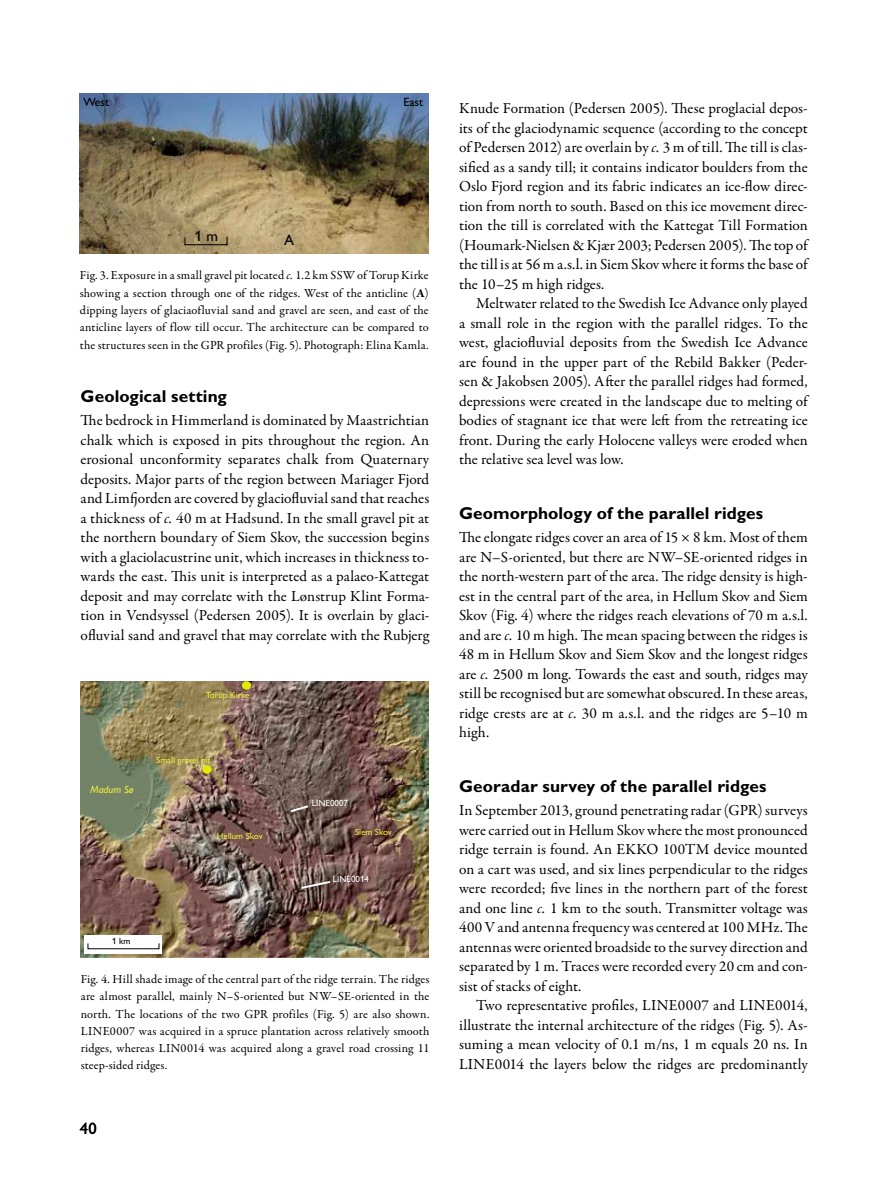
<style>
.page{position:relative;width:893px;height:1191px;background:#fff}
.page>*{position:absolute;margin:0;border:0;box-sizing:border-box;transform-origin:0 0}
.t1{font:700 17.25px "Gill Sans Alt One";letter-spacing:.005em;color:#000}
.t2{font:16.5px "Gill Sans Alt One";color:#000}
.t3{font:15.3px/19.5px "Garamond Premr Pro";color:#000;text-align:justify}
.t4{font:15px "Gill Sans Alt One";color:#000}
.t5{font:12.3px/17.2px "Garamond Premr Pro";letter-spacing:.01em;color:#000;text-align:justify}
.t6{font:12px "Gill Sans Alt One";color:#000}
.t7{font:italic 10.5px "Gill Sans Alt One";color:#ecef3d}
.t8{font:9px "Gill Sans Alt One";color:#ecef3d}
.t9{font:9px "Gill Sans Alt One";color:#fff}
.t10{font:9px "Gill Sans Alt One";color:#000}
.s1{font-style:italic}
.s2{font-weight:700}
</style>
<div class="page">
<img style="left:80px;top:94px;width:349px;height:159px">
<svg style="left:184px;top:236px;width:44px;height:10px"></svg>
<img style="left:81px;top:681px;width:348px;height:276px">
<svg style="left:289px;top:804px;width:43px;height:86px"></svg>
<div style="left:242px;top:681px;width:9px;height:8px;border:3px solid #e4eb00;border-radius:50%"></div>
<div style="left:203px;top:765px;width:9px;height:8px;border:3px solid #e4eb00;border-radius:50%"></div>
<div style="left:84px;top:934px;width:78px;height:19px;background:#fff"></div>
<p class="t6" style="left:83px;top:94px;width:27px">West</p>
<p class="t6" style="left:403px;top:94px;width:21px">East</p>
<p class="t4" style="left:195px;top:226px;width:25px">1 m</p>
<p class="t4" style="left:284px;top:230px;width:12px">A</p>
<p class="t5" style="left:80px;top:267px;width:350px">Fig. 3. Exposure in a small gravel pit located <span class="s1">c.</span> 1.2 km SSW of Torup Kirke showing a section through one of the ridges. West of the anticline (<span class="s2">A</span>) dipping layers of glaciaofluvial sand and gravel are seen, and east of the anticline layers of flow till occur. The architecture can be compared to the structures seen in the GPR profiles (Fig. 5). Photograph: Elina Kamla.</p>
<p class="t1" style="left:81px;top:384px;width:148px">Geological setting</p>
<p class="t3" style="left:81px;top:411px;width:350px">The bedrock in Himmerland is dominated by Maastrichtian chalk which is exposed in pits throughout the region. An erosional unconformity separates chalk from Quaternary deposits. Major parts of the region between Mariager Fjord and Limfjorden are covered by glaciofluvial sand that reaches a thickness of <span class="s1">c.</span> 40 m at Hadsund. In the small gravel pit at the northern boundary of Siem Skov, the succession begins with a glaciolacustrine unit, which increases in thickness to&shy;wards the east. This unit is interpreted as a palaeo-Kattegat deposit and may correlate with the Lønstrup Klint Forma&shy;tion in Vendsyssel (Pedersen 2005). It is overlain by glaci&shy;ofluvial sand and gravel that may correlate with the Rubjerg</p>
<p class="t8" style="left:206px;top:688px;width:45px">Torup Kirke</p>
<p class="t7" style="left:90px;top:782px;width:45px">Madum Sø</p>
<p class="t8" style="left:156px;top:753px;width:56px">Small gravel pit</p>
<p class="t8" style="left:217px;top:829px;width:47px">Hellum Skov</p>
<p class="t10" style="left:112px;top:934px;width:20px">1 km</p>
<p class="t9" style="left:312px;top:797px;width:38px">LINE0007</p>
<p class="t8" style="left:355px;top:826px;width:38px">Siem Skov</p>
<p class="t9" style="left:333px;top:872px;width:38px">LINE0014</p>
<p class="t5" style="left:81px;top:970px;width:350px">Fig. 4. Hill shade image of the central part of the ridge terrain. The ridges are almost parallel, mainly N–S-oriented but NW–SE-oriented in the north. The locations of the two GPR profiles (Fig. 5) are also shown.<br>LINE0007 was acquired in a spruce plantation across relatively smooth ridges, whereas LIN0014 was acquired along a gravel road crossing 11 steep-sided ridges.</p>
<p class="t2" style="left:80px;top:1117px;width:18px">40</p>
<p class="t3" style="left:459px;top:99px;width:350px">Knude Formation (Pedersen 2005). These proglacial depos&shy;its of the glaciodynamic sequence (according to the concept of Pedersen 2012) are overlain by <span class="s1">c.</span> 3 m of till. The till is clas&shy;sified as a sandy till; it contains indicator boulders from the Oslo Fjord region and its fabric indicates an ice-flow direc&shy;tion from north to south. Based on this ice movement direc&shy;tion the till is correlated with the Kattegat Till Formation (Houmark-Nielsen &amp; Kjær 2003; Pedersen 2005). The top of the till is at 56 m a.s.l. in Siem Skov where it forms the base of the 10–25 m high ridges.</p>
<p class="t3" style="left:459px;top:294px;width:350px;text-indent:17px">Meltwater related to the Swedish Ice Advance only played a small role in the region with the parallel ridges. To the west, glaciofluvial deposits from the Swedish Ice Advance are found in the upper part of the Rebild Bakker (Peder&shy;sen &amp; Jakobsen 2005). After the parallel ridges had formed, depressions were created in the landscape due to melting of bodies of stagnant ice that were left from the retreating ice front. During the early Holocene valleys were eroded when the relative sea level was low.</p>
<p class="t1" style="left:459px;top:502px;width:306px">Geomorphology of the parallel ridges</p>
<p class="t3" style="left:459px;top:528px;width:350px">The elongate ridges cover an area of 15 × 8 km. Most of them are N–S-oriented, but there are NW–SE-oriented ridges in the north-western part of the area. The ridge density is high&shy;est in the central part of the area, in Hellum Skov and Siem Skov (Fig. 4) where the ridges reach elevations of 70 m a.s.l. and are <span class="s1">c.</span> 10 m high. The mean spacing between the ridges is 48 m in Hellum Skov and Siem Skov and the longest ridges are <span class="s1">c.</span> 2500 m long. Towards the east and south, ridges may still be recognised but are somewhat obscured. In these areas, ridge crests are at <span class="s1">c.</span> 30 m a.s.l. and the ridges are 5–10 m high.</p>
<p class="t1" style="left:459px;top:775px;width:309px">Georadar survey of the parallel ridges</p>
<p class="t3" style="left:459px;top:801px;width:350px">In September 2013, ground penetrating radar (GPR) surveys were carried out in Hellum Skov where the most pronounced ridge terrain is found. An EKKO 100TM device mounted on a cart was used, and six lines perpendicular to the ridges were recorded; five lines in the northern part of the forest and one line <span class="s1">c.</span> 1 km to the south. Transmitter voltage was 400 V and antenna frequency was centered at 100 MHz. The antennas were oriented broadside to the survey direction and separated by 1 m. Traces were recorded every 20 cm and con&shy;sist of stacks of eight.</p>
<p class="t3" style="left:459px;top:996px;width:350px;text-indent:17px">Two representative profiles, LINE0007 and LINE0014, illustrate the internal architecture of the ridges (Fig. 5). As&shy;suming a mean velocity of 0.1 m/ns, 1 m equals 20 ns. In LINE0014 the layers below the ridges are predominantly</p>
</div>
